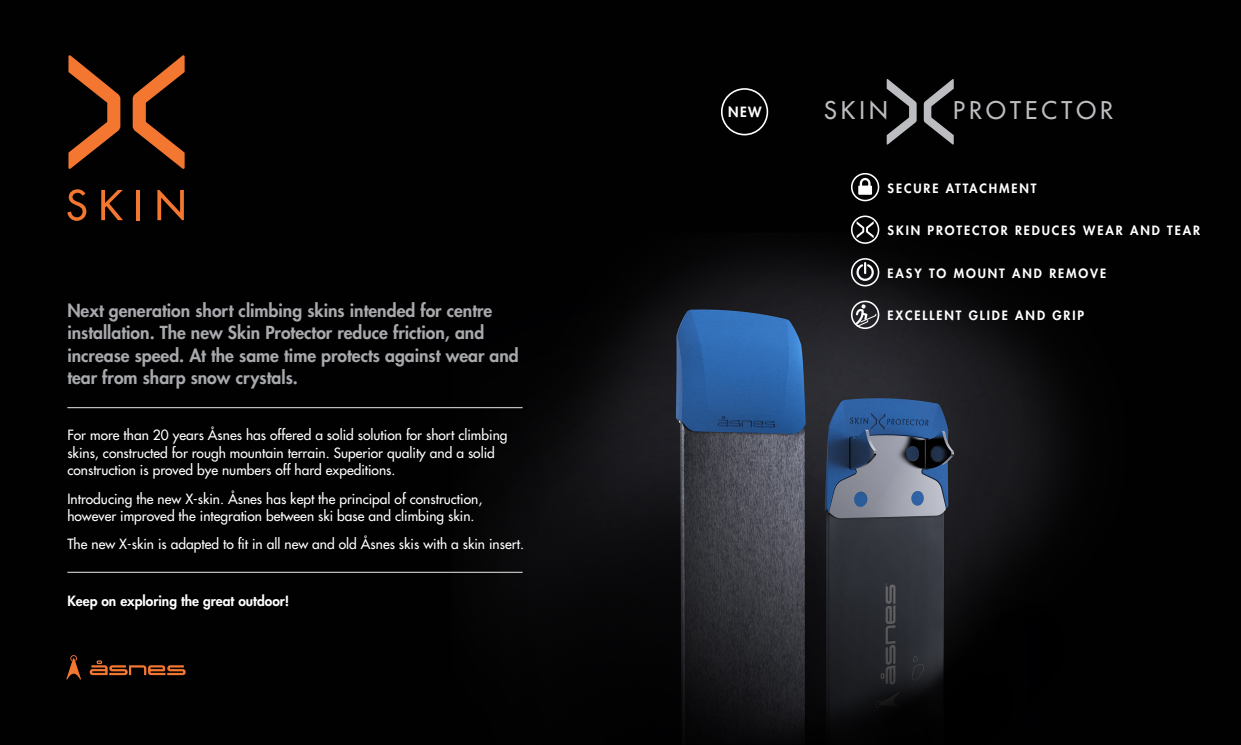
<style>
.page{position:relative;width:1241px;height:745px;background:#fff}
.page>*{position:absolute;margin:0;border:0;box-sizing:border-box;transform-origin:0 0}
.t1{font:500 23.75px "Futura Std";letter-spacing:.175em;color:#bcbdc0}
.t2{font:800 17.5px/22.5px "Futura Std";color:#a8a9ad}
.t3{font:500 13.75px/17.5px "Futura Std";color:#fff}
.t4{font:800 13.75px "Futura Std";color:#fff}
.t5{font:800 12.5px "Futura Std";letter-spacing:.15em;color:#fff}
</style>
<div class="page">
<img style="left:0;top:0;width:1240px;height:744px">
<svg style="left:67px;top:189px;width:19px;height:32px"></svg>
<svg style="left:101px;top:190px;width:22px;height:30px"></svg>
<hr style="left:136px;top:190px;width:4px;height:30px;background:#f37631">
<svg style="left:157px;top:190px;width:27px;height:30px"></svg>
<svg style="left:68px;top:55px;width:52px;height:114px"></svg>
<svg style="left:133px;top:55px;width:52px;height:114px"></svg>
<svg style="left:66px;top:654px;width:15px;height:25px"></svg>
<svg style="left:90px;top:660px;width:96px;height:14px"></svg>
<hr style="left:67px;top:406px;width:455px;height:2px;background:#bcbdc0">
<hr style="left:67px;top:571px;width:455px;height:1px;background:#bcbdc0">
<svg style="left:886px;top:79px;width:30px;height:66px"></svg>
<svg style="left:923px;top:79px;width:30px;height:66px"></svg>
<div style="left:720px;top:88px;width:48px;height:47px;border:2px solid #fff;border-radius:50%"></div>
<svg style="left:858px;top:178px;width:13px;height:17px"></svg>
<div style="left:850px;top:173px;width:29px;height:28px;border:2px solid #fff;border-radius:50%"></div>
<svg style="left:856px;top:221px;width:17px;height:17px"></svg>
<div style="left:850px;top:215px;width:29px;height:29px;border:2px solid #fff;border-radius:50%"></div>
<div style="left:850px;top:258px;width:29px;height:28px;border:2px solid #fff;border-radius:50%"></div>
<svg style="left:855px;top:262px;width:19px;height:20px"></svg>
<div style="left:850px;top:300px;width:29px;height:29px;border:2px solid #fff;border-radius:50%"></div>
<svg style="left:854px;top:304px;width:23px;height:23px"></svg>
<p class="t2" style="left:67px;top:298px;width:453px">Next generation short climbing skins intended for centre installation. The new Skin Protector reduce friction, and increase speed. At the same time protects against wear and tear from sharp snow crystals.</p>
<p class="t3" style="left:67px;top:426px;width:441px">For more than 20 years Åsnes has offered a solid solution for short climbing skins, constructed for rough mountain terrain. Superior quality and a solid construction is proved bye numbers off hard expeditions.</p>
<p class="t3" style="left:67px;top:489px;width:416px">Introducing the new X-skin. Åsnes has kept the principal of construction, however improved the integration between ski base and climbing skin.</p>
<p class="t3" style="left:67px;top:535px;width:458px">The new X-skin is adapted to fit in all new and old Åsnes skis with a skin insert.</p>
<p class="t4" style="left:67px;top:591px;width:223px">Keep on exploring the great outdoor!</p>
<p class="t4" style="left:728px;top:104px;width:35px">NEW</p>
<p class="t1" style="left:823px;top:95px;width:65px">SKIN</p>
<p class="t1" style="left:953px;top:95px;width:161px">PROTECTOR</p>
<p class="t5" style="left:887px;top:180px;width:150px">SECURE ATTACHMENT</p>
<p class="t5" style="left:887px;top:222px;width:314px">SKIN PROTECTOR REDUCES WEAR AND TEAR</p>
<p class="t5" style="left:887px;top:265px;width:220px">EASY TO MOUNT AND REMOVE</p>
<p class="t5" style="left:887px;top:307px;width:198px">EXCELLENT GLIDE AND GRIP</p>
</div>
